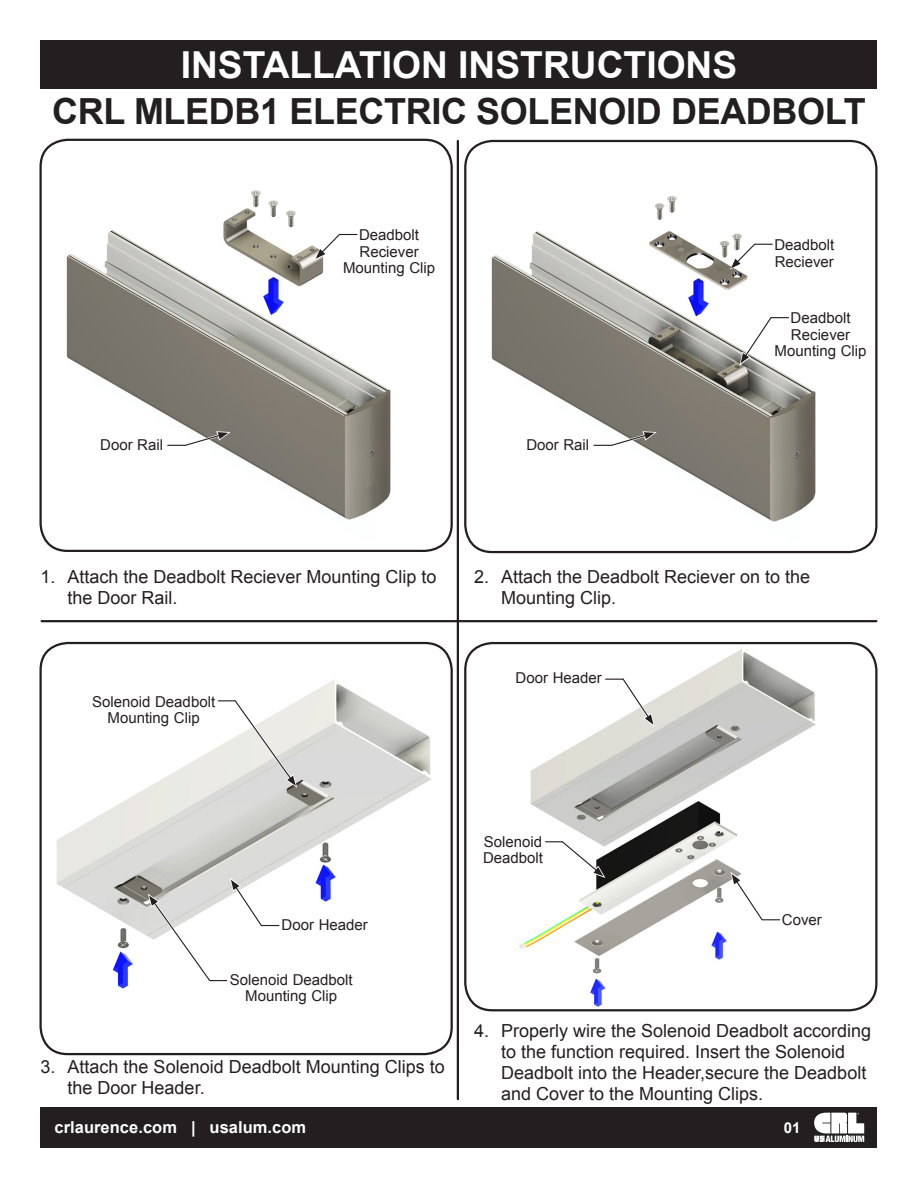
<style>
.page{position:relative;width:918px;height:1188px;background:#fff}
.page>*{position:absolute;margin:0;border:0;box-sizing:border-box;transform-origin:0 0}
._10pt__-_Helv__Roman{font:700 37.2px "Arial";color:#fff}
._18pt__-_Helv_75_Bol{font:700 36px "Arial";letter-spacing:-.01em;color:#231f20}
.Body_Text_9_5pt-12pt{font:18px "Arial";color:#231f20}
.t1{font:700 16.5px "Arial";letter-spacing:.005em;color:#fff}
.t2{font:15px/16.5px "Arial";color:#231f20;text-align:center}
._10pt__-_Helv_75_Bol{font:700 15px "Arial";color:#fff}
</style>
<div class="page">
<div style="left:40px;top:1107px;width:838px;height:41px;background:#231f20"></div>
<svg style="left:814px;top:1113px;width:50px;height:29px"></svg>
<img style="left:465px;top:643px;width:411px;height:367px">
<div style="left:464px;top:642px;width:414px;height:369px;border:2px solid #231f20;border-radius:27px"></div>
<img style="left:465px;top:141px;width:411px;height:411px">
<div style="left:464px;top:140px;width:414px;height:413px;border:2px solid #231f20;border-radius:27px"></div>
<img style="left:41px;top:643px;width:411px;height:411px">
<div style="left:39px;top:642px;width:414px;height:413px;border:2px solid #231f20;border-radius:27px"></div>
<img style="left:41px;top:140px;width:411px;height:411px">
<div style="left:39px;top:139px;width:414px;height:413px;border:2px solid #231f20;border-radius:27px"></div>
<div style="left:40px;top:40px;width:838px;height:49px;background:#231f20"></div>
<hr style="left:457px;top:141px;width:2px;height:958px;background:#231f20">
<hr style="left:42px;top:620px;width:834px;height:2px;background:#231f20">
<svg style="left:315px;top:224px;width:123px;height:58px"></svg>
<svg style="left:98px;top:436px;width:63px;height:20px"></svg>
<svg style="left:168px;top:431px;width:63px;height:17px"></svg>
<svg style="left:525px;top:436px;width:62px;height:20px"></svg>
<svg style="left:594px;top:431px;width:63px;height:17px"></svg>
<svg style="left:730px;top:234px;width:108px;height:42px"></svg>
<svg style="left:739px;top:308px;width:131px;height:58px"></svg>
<svg style="left:89px;top:691px;width:208px;height:97px"></svg>
<svg style="left:148px;top:878px;width:224px;height:132px"></svg>
<svg style="left:514px;top:669px;width:141px;height:58px"></svg>
<svg style="left:481px;top:832px;width:124px;height:46px"></svg>
<svg style="left:731px;top:872px;width:95px;height:62px"></svg>
<p class="_10pt__-_Helv__Roman" style="left:181px;top:41px;width:558px">INSTALLATION INSTRUCTIONS</p>
<p class="_18pt__-_Helv_75_Bol" style="left:52px;top:87px;width:815px">CRL MLEDB1 ELECTRIC SOLENOID DEADBOLT</p>
<p class="t2" style="left:100px;top:437px;width:64px">Door Rail</p>
<p class="t2" style="left:343px;top:227px;width:94px">Deadbolt<br>Reciever<br>Mounting Clip</p>
<p class="t2" style="left:526px;top:437px;width:64px">Door Rail</p>
<p class="t2" style="left:774px;top:237px;width:62px;text-align:left">Deadbolt<br>Reciever</p>
<p class="t2" style="left:775px;top:310px;width:94px">Deadbolt<br>Reciever<br>Mounting Clip</p>
<p class="Body_Text_9_5pt-12pt" style="left:40px;top:565px;width:398px">1. Attach the Deadbolt Reciever Mounting Clip to</p>
<p class="Body_Text_9_5pt-12pt" style="left:68px;top:586px;width:112px">the Door Rail.</p>
<p class="t2" style="left:92px;top:694px;width:124px">Solenoid Deadbolt<br>Mounting Clip</p>
<p class="Body_Text_9_5pt-12pt" style="left:474px;top:565px;width:338px">2. Attach the Deadbolt Reciever on to the</p>
<p class="Body_Text_9_5pt-12pt" style="left:501px;top:586px;width:117px">Mounting Clip.</p>
<p class="t2" style="left:516px;top:670px;width:88px">Door Header</p>
<p class="t2" style="left:282px;top:917px;width:88px">Door Header</p>
<p class="t2" style="left:230px;top:971px;width:124px">Solenoid Deadbolt<br>Mounting Clip</p>
<p class="Body_Text_9_5pt-12pt" style="left:41px;top:1055px;width:406px">3. Attach the Solenoid Deadbolt Mounting Clips to</p>
<p class="Body_Text_9_5pt-12pt" style="left:68px;top:1076px;width:139px">the Door Header.</p>
<p class="t2" style="left:483px;top:833px;width:62px;text-align:left">Solenoid<br>Deadbolt</p>
<p class="t2" style="left:782px;top:911px;width:42px">Cover</p>
<p class="Body_Text_9_5pt-12pt" style="left:474px;top:1019px;width:399px">4. Properly wire the Solenoid Deadbolt according</p>
<p class="Body_Text_9_5pt-12pt" style="left:501px;top:1040px;width:346px">to the function required. Insert the Solenoid</p>
<p class="Body_Text_9_5pt-12pt" style="left:501px;top:1061px;width:367px">Deadbolt into the Header,secure the Deadbolt</p>
<p class="Body_Text_9_5pt-12pt" style="left:501px;top:1082px;width:264px">and Cover to the Mounting Clips.</p>
<p class="t1" style="left:54px;top:1116px;width:253px">crlaurence.com | usalum.com</p>
<p class="_10pt__-_Helv_75_Bol" style="left:784px;top:1117px;width:18px">01</p>
</div>
